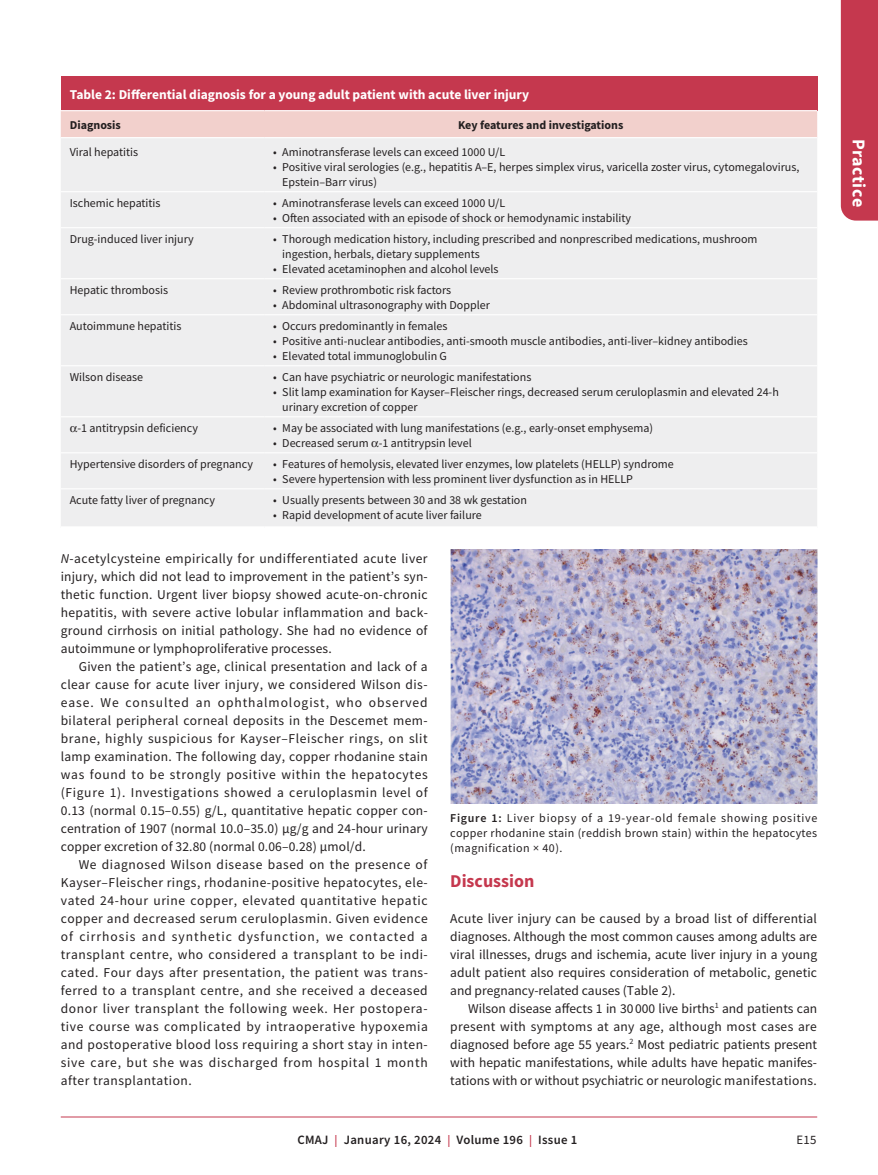
<style>
.page{position:relative;width:878px;height:1175px;background:#fff}
.page>*{position:absolute;margin:0;border:0;box-sizing:border-box;transform-origin:0 0}
.t1{font:700 18px "Source Sans Pro";color:#c5384e}
.t2{font:700 18px "Source Sans Pro";letter-spacing:.025em;color:#fff}
.t3{font:13.5px/18px "Source Sans Pro";letter-spacing:.01em;color:#231f20;text-align:justify}
.t4{font:700 13.5px "Source Sans Pro";color:#fff}
.t5{font:600 12.75px "Source Sans Pro";letter-spacing:.025em;color:#231f20}
.t6{font:12.75px "Source Sans Pro";color:#231f20}
.t7{font:12px/15px "Source Sans Pro";color:#231f20}
.t8{font:700 12px "Source Sans Pro";color:#231f20}
.s1{font-style:italic}
.s2{font-weight:600}
.s3{font-size:12px;color:#c5384e}
</style>
<div class="page">
<div style="left:840px;top:0;width:38px;height:220px;background:#c5384e"></div>
<hr style="left:61px;top:1116px;width:756px;height:1px;background:#c5384e">
<img style="left:450px;top:549px;width:367px;height:255px">
<div style="left:61px;top:76px;width:756px;height:35px;background:#c5384e"></div>
<div style="left:61px;top:111px;width:756px;height:26px;background:#f2d0cc"></div>
<div style="left:61px;top:138px;width:756px;height:388px;background:#eeeeef"></div>
<hr style="left:61px;top:227px;width:203px;height:1px;background:#fff">
<hr style="left:264px;top:227px;width:553px;height:1px;background:#fff">
<hr style="left:61px;top:278px;width:203px;height:1px;background:#fff">
<hr style="left:264px;top:278px;width:553px;height:1px;background:#fff">
<hr style="left:61px;top:314px;width:203px;height:1px;background:#fff">
<hr style="left:264px;top:314px;width:553px;height:1px;background:#fff">
<hr style="left:61px;top:365px;width:203px;height:1px;background:#fff">
<hr style="left:264px;top:365px;width:553px;height:1px;background:#fff">
<hr style="left:61px;top:416px;width:203px;height:1px;background:#fff">
<hr style="left:264px;top:416px;width:553px;height:1px;background:#fff">
<hr style="left:61px;top:452px;width:203px;height:1px;background:#fff">
<hr style="left:264px;top:452px;width:553px;height:1px;background:#fff">
<hr style="left:61px;top:110px;width:203px;height:1px;background:#fff">
<hr style="left:264px;top:110px;width:553px;height:1px;background:#fff">
<hr style="left:61px;top:488px;width:203px;height:1px;background:#fff">
<hr style="left:264px;top:488px;width:553px;height:1px;background:#fff">
<hr style="left:61px;top:191px;width:203px;height:1px;background:#fff">
<hr style="left:264px;top:191px;width:553px;height:1px;background:#fff">
<svg style="left:70px;top:426px;width:7px;height:6px"></svg>
<svg style="left:371px;top:441px;width:7px;height:6px"></svg>
<p class="t4" style="left:70px;top:85px;width:461px">Table 2: Differential diagnosis for a young adult patient with acute liver injury</p>
<p class="t8" style="left:70px;top:117px;width:53px">Diagnosis</p>
<p class="t8" style="left:458px;top:117px;width:167px">Key features and investigations</p>
<p class="t7" style="left:70px;top:144px;width:70px">Viral hepatitis</p>
<p class="t7" style="left:273px;top:144px;width:233px">• Aminotransferase levels can exceed 1000 U/L</p>
<p class="t7" style="left:282px;top:159px;width:518px;text-indent:-9px">• Positive viral serologies (e.g., hepatitis A–E, herpes simplex virus, varicella zoster virus, cytomegalovirus,<br>Epstein–Barr virus)</p>
<p class="t7" style="left:70px;top:195px;width:92px">Ischemic hepatitis</p>
<p class="t7" style="left:273px;top:195px;width:233px">• Aminotransferase levels can exceed 1000 U/L</p>
<p class="t7" style="left:273px;top:210px;width:359px">• Often associated with an episode of shock or hemodynamic instability</p>
<p class="t7" style="left:70px;top:231px;width:125px">Drug-induced liver injury</p>
<p class="t7" style="left:282px;top:231px;width:477px;text-indent:-9px">• Thorough medication history, including prescribed and nonprescribed medications, mushroom ingestion, herbals, dietary supplements</p>
<p class="t7" style="left:273px;top:261px;width:227px">• Elevated acetaminophen and alcohol levels</p>
<p class="t7" style="left:70px;top:282px;width:100px">Hepatic thrombosis</p>
<p class="t7" style="left:273px;top:282px;width:179px">• Review prothrombotic risk factors</p>
<p class="t7" style="left:273px;top:297px;width:218px">• Abdominal ultrasonography with Doppler</p>
<p class="t7" style="left:70px;top:318px;width:113px">Autoimmune hepatitis</p>
<p class="t7" style="left:273px;top:318px;width:176px">• Occurs predominantly in females</p>
<p class="t7" style="left:273px;top:333px;width:476px">• Positive anti-nuclear antibodies, anti-smooth muscle antibodies, anti-liver–kidney antibodies</p>
<p class="t7" style="left:273px;top:348px;width:175px">• Elevated total immunoglobulin G</p>
<p class="t7" style="left:70px;top:369px;width:75px">Wilson disease</p>
<p class="t7" style="left:273px;top:369px;width:259px">• Can have psychiatric or neurologic manifestations</p>
<p class="t7" style="left:282px;top:384px;width:498px;text-indent:-9px">• Slit lamp examination for Kayser–Fleischer rings, decreased serum ceruloplasmin and elevated 24-h urinary excretion of copper</p>
<p class="t7" style="left:77px;top:420px;width:122px">-1 antitrypsin deficiency</p>
<p class="t7" style="left:273px;top:420px;width:381px">• May be associated with lung manifestations (e.g., early-onset emphysema)</p>
<p class="t7" style="left:273px;top:435px;width:200px">• Decreased serum -1 antitrypsin level</p>
<p class="t7" style="left:70px;top:456px;width:185px">Hypertensive disorders of pregnancy</p>
<p class="t7" style="left:273px;top:456px;width:402px">• Features of hemolysis, elevated liver enzymes, low platelets (HELLP) syndrome</p>
<p class="t7" style="left:273px;top:471px;width:361px">• Severe hypertension with less prominent liver dysfunction as in HELLP</p>
<p class="t7" style="left:70px;top:492px;width:147px">Acute fatty liver of pregnancy</p>
<p class="t7" style="left:273px;top:492px;width:255px">• Usually presents between 30 and 38 wk gestation</p>
<p class="t7" style="left:273px;top:507px;width:210px">• Rapid development of acute liver failure</p>
<p class="t3" style="left:61px;top:549px;width:369px"><span class="s1">N</span>-acetylcysteine empirically for undifferentiated acute liver injury, which did not lead to improvement in the patient’s syn&shy;thetic function. Urgent liver biopsy showed acute-on-chronic hepatitis, with severe active lobular inflammation and back&shy;ground cirrhosis on initial pathology. She had no evidence of autoimmune or lymphoproliferative processes.</p>
<p class="t3" style="left:61px;top:657px;width:368px;text-indent:18px">Given the patient’s age, clinical presentation and lack of a clear cause for acute liver injury, we considered Wilson dis&shy;ease. We consulted an ophthalmologist, who observed bilateral peripheral corneal deposits in the Descemet mem&shy;brane, highly suspicious for Kayser–Fleischer rings, on slit lamp examination. The following day, copper rhodanine stain was found to be strongly positive within the hepatocytes (Figure 1). Investigations showed a ceruloplasmin level of 0.13 (normal 0.15–0.55) g/L, quantitative hepatic copper con&shy;centration of 1907 (normal 10.0–35.0) µg/g and 24-hour urinary copper excretion of 32.80 (normal 0.06–0.28) µmol/d.</p>
<p class="t3" style="left:61px;top:855px;width:368px;text-indent:18px">We diagnosed Wilson disease based on the presence of Kayser–Fleischer rings, rhodanine-positive hepatocytes, ele&shy;vated 24-hour urine copper, elevated quantitative hepatic copper and decreased serum ceruloplasmin. Given evidence of cirrhosis and synthetic dysfunction, we contacted a transplant centre, who considered a transplant to be indi&shy;cated. Four days after presentation, the patient was trans&shy;ferred to a transplant centre, and she received a deceased donor liver transplant the following week. Her postopera&shy;tive course was complicated by intraoperative hypoxemia and postoperative blood loss requiring a short stay in inten&shy;sive care, but she was discharged from hospital 1 month after transplantation.</p>
<p class="t7" style="left:450px;top:810px;width:368px;text-align:justify"><span class="s2">Figure 1:</span> Liver biopsy of a 19-year-old female showing positive copper rhodanine stain (reddish brown stain) within the hepatocytes (magnification × 40).</p>
<h1 class="t1" style="left:450px;top:868px;width:86px">Discussion</h1>
<p class="t3" style="left:450px;top:909px;width:368px">Acute liver injury can be caused by a broad list of differential diagnoses. Although the most common causes among adults are viral illnesses, drugs and ischemia, acute liver injury in a young adult patient also requires consideration of metabolic, genetic and pregnancy-related causes (Table 2).</p>
<p class="t3" style="left:450px;top:999px;width:368px;text-indent:18px">Wilson disease affects 1 in 30000 live births<sup>1</sup> and patients can present with symptoms at any age, although most cases are diagnosed before age 55 years.<sup>2</sup> Most pediatric patients present with hepatic manifestations, while adults have hepatic manifes&shy;tations with or without psychiatric or neurologic manifestations.</p>
<p class="t5" style="left:297px;top:1131px;width:281px">CMAJ <span class="s3">|</span> January 16, 2024 <span class="s3">|</span> Volume 196 <span class="s3">|</span> Issue 1</p>
<p class="t6" style="left:796px;top:1132px;width:22px">E15</p>
<h1 class="t2" style="left:871px;top:138px;width:70px;rotate:90deg">Practice</h1>
</div>
